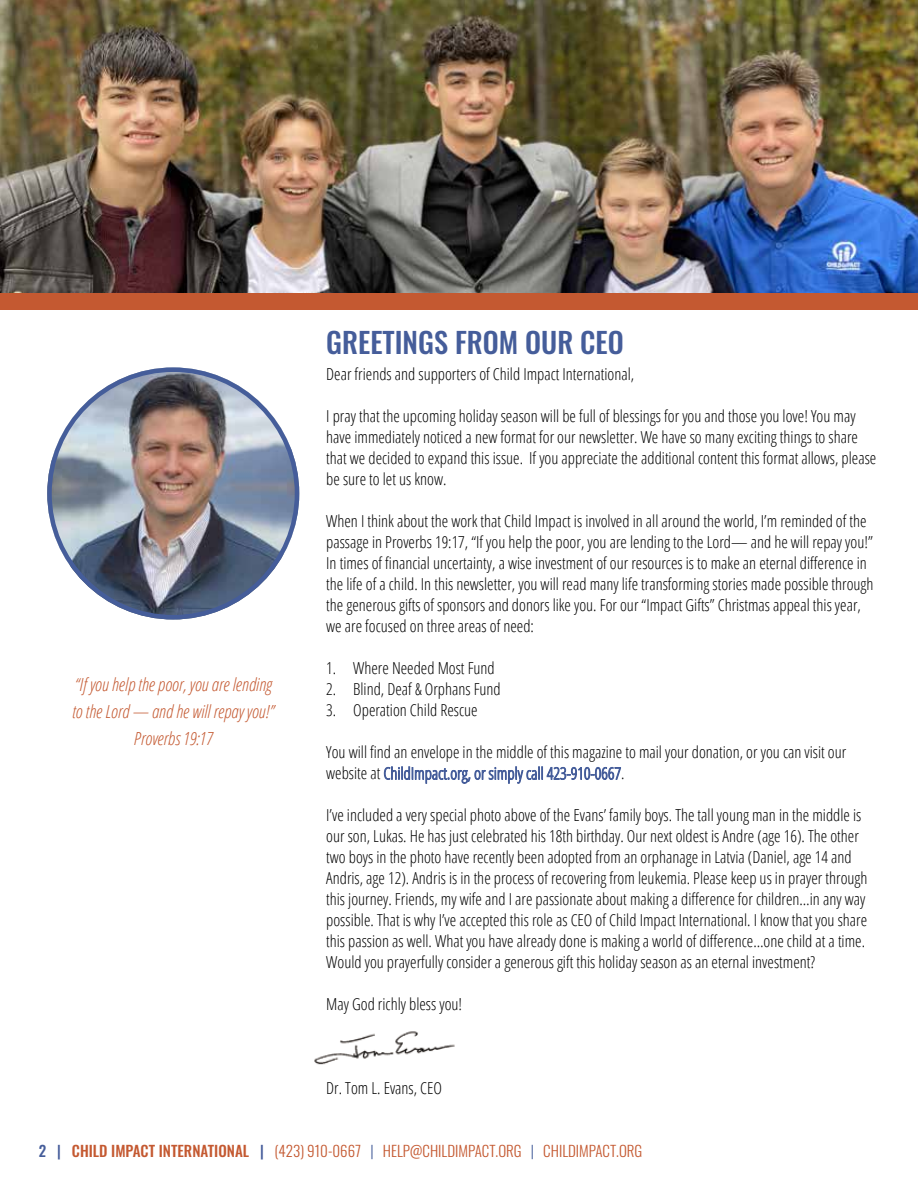
<style>
.page{position:relative;width:918px;height:1188px;background:#fff}
.page>*{position:absolute;margin:0;border:0;box-sizing:border-box;transform-origin:0 0}
.t1{font:500 28.5px "Oswald";color:#455d9a}
.t2{font:italic 300 condensed 18px/27px "Open Sans";color:#c45931;text-align:center}
.t3{font:300 condensed 16.5px/21px "Open Sans";color:#000}
.t4{font:300 15px "Oswald";color:#c45931}
.s1{color:#455d9a}
.s2{font-weight:500;color:#455d9a}
.s3{font-weight:500}
</style>
<div class="page">
<img style="left:0;top:0;width:918px;height:294px">
<img style="left:47px;top:367px;width:252px;height:252px;border-radius:126px">
<div style="left:0;top:294px;width:918px;height:16px;background:#c45931"></div>
<img style="left:314px;top:1031px;width:141px;height:34px">
<p class="t2" style="left:72px;top:670px;width:204px">“If you help the poor, you are lending to the Lord — and he will repay you!”<br>Proverbs 19:17</p>
<h1 class="t1" style="left:326px;top:327px;width:299px">GREETINGS FROM OUR CEO</h1>
<p class="t3" style="left:326px;top:363px;width:310px">Dear friends and supporters of Child Impact International,</p>
<p class="t3" style="left:326px;top:405px;width:552px">I pray that the upcoming holiday season will be full of blessings for you and those you love! You may have immediately noticed a new format for our newsletter. We have so many exciting things to share that we decided to expand this issue. If you appreciate the additional content this format allows, please be sure to let us know.</p>
<p class="t3" style="left:326px;top:510px;width:549px">When I think about the work that Child Impact is involved in all around the world, I’m reminded of the passage in Proverbs 19:17, “If you help the poor, you are lending to the Lord— and he will repay you!” In times of financial uncertainty, a wise investment of our resources is to make an eternal difference in the life of a child. In this newsletter, you will read many life transforming stories made possible through the generous gifts of sponsors and donors like you. For our “Impact Gifts” Christmas appeal this year, we are focused on three areas of need:</p>
<p class="t3" style="left:326px;top:657px;width:170px">1. Where Needed Most Fund</p>
<p class="t3" style="left:326px;top:678px;width:176px">2. Blind, Deaf &amp; Orphans Fund</p>
<p class="t3" style="left:326px;top:699px;width:153px">3. Operation Child Rescue</p>
<p class="t3" style="left:326px;top:741px;width:522px">You will find an envelope in the middle of this magazine to mail your donation, or you can visit our website at <span class="s1">ChildImpact.org, or simply call 423-910-0667</span>.</p>
<p class="t3" style="left:326px;top:804px;width:543px">I’ve included a very special photo above of the Evans’ family boys. The tall young man in the middle is our son, Lukas. He has just celebrated his 18th birthday. Our next oldest is Andre (age 16). The other two boys in the photo have recently been adopted from an orphanage in Latvia (Daniel, age 14 and Andris, age 12). Andris is in the process of recovering from leukemia. Please keep us in prayer through this journey. Friends, my wife and I are passionate about making a difference for children…in any way possible. That is why I’ve accepted this role as CEO of Child Impact International. I know that you share this passion as well. What you have already done is making a world of difference…one child at a time.<br>Would you prayerfully consider a generous gift this holiday season as an eternal investment?</p>
<p class="t3" style="left:326px;top:993px;width:137px">May God richly bless you!</p>
<p class="t3" style="left:326px;top:1077px;width:117px">Dr. Tom L. Evans, CEO</p>
<p class="t4" style="left:39px;top:1138px;width:605px"><span class="s2">2 |</span> <span class="s3">CHILD IMPACT INTERNATIONAL</span> <span class="s2">|</span> (423) 910-0667 <span class="s1">|</span> HELP@CHILDIMPACT.ORG <span class="s1">|</span> CHILDIMPACT.ORG</p>
</div>
